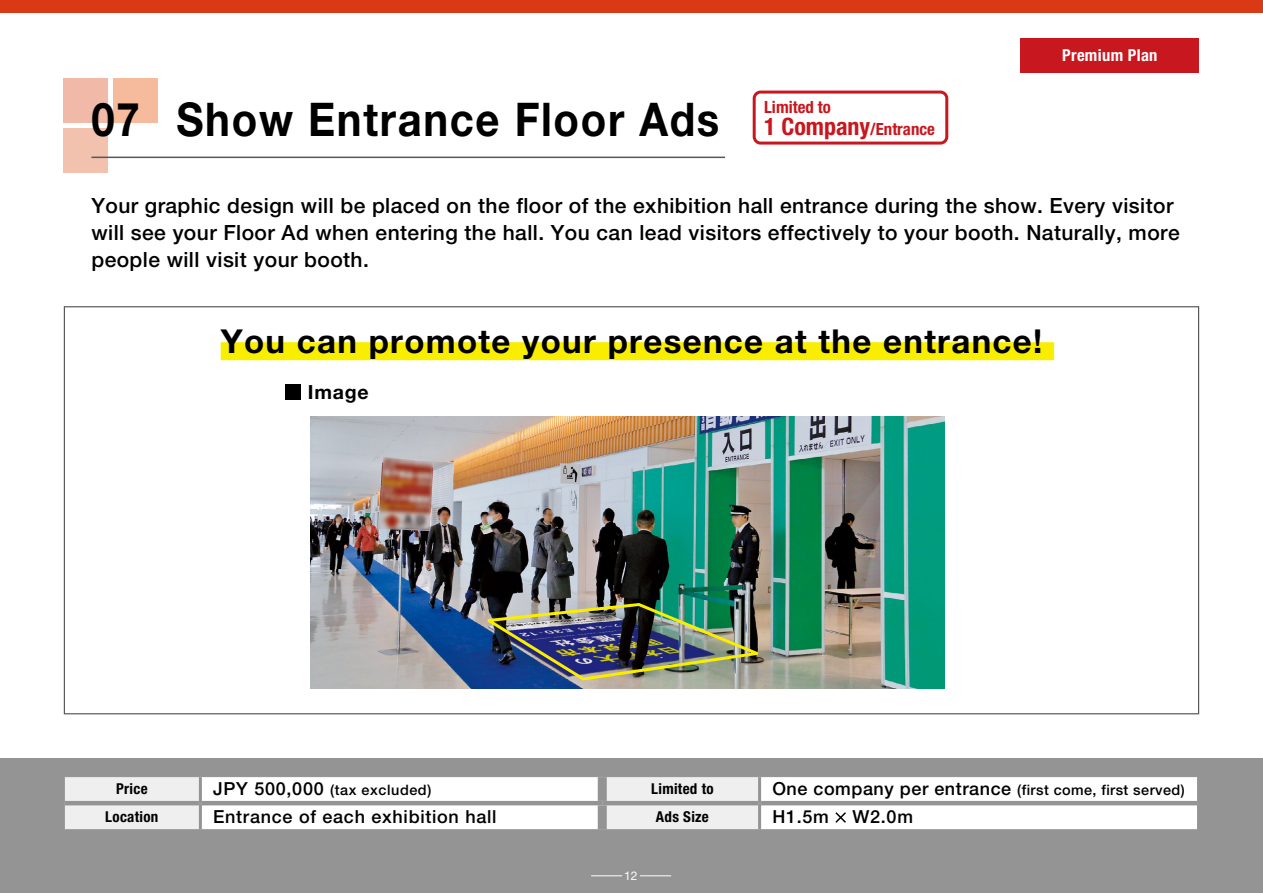
<style>
.page{position:relative;width:1263px;height:893px;background:#fff}
.page>*{position:absolute;margin:0;border:0;box-sizing:border-box;transform-origin:0 0}
.t1{font:700 46.5px "Helvetica Neue LT Std";letter-spacing:.04em;color:#000;scale:.9 1}
.t2{font:700 33px "Helvetica Neue LT Std";letter-spacing:.04em;color:#000}
.t3{font:500 21px/27px "Helvetica Neue LT Std";letter-spacing:.02em;color:#000}
.t4{font:700 19.5px "Helvetica Neue LT Std";letter-spacing:.04em;color:#000}
.t5{font:500 18px "Helvetica Neue LT Std";letter-spacing:.04em;color:#000}
.t6{font:700 condensed 16.8px/21px "Helvetica Neue LT Std";color:#c8171e}
.t7{font:700 condensed 16.5px "Helvetica Neue LT Std";letter-spacing:.02em;color:#fff}
.t8{font:700 condensed 15px "Helvetica Neue LT Std";letter-spacing:.02em;color:#000}
.t9{font:500 14.4px "Helvetica Neue LT Std";letter-spacing:.03em;color:#000}
.t10{font:12px "Helvetica Neue LT Std";color:#fff}
.s1{font-size:24px}
.s2{font-size:18px}
</style>
<div class="page">
<div style="left:113px;top:79px;width:44px;height:44px;background:#f6bb9c"></div>
<div style="left:64px;top:79px;width:44px;height:44px;background:#f1baa8"></div>
<div style="left:64px;top:128px;width:44px;height:44px;background:#f2c2af"></div>
<div style="left:0;top:0;width:1263px;height:13px;background:#da3916"></div>
<img style="left:310px;top:417px;width:634px;height:272px">
<img style="left:485px;top:601px;width:283px;height:81px">
<div style="left:0;top:758px;width:1263px;height:135px;background:#949495"></div>
<hr style="left:591px;top:875px;width:31px;height:1px;background:#fff">
<hr style="left:640px;top:875px;width:31px;height:1px;background:#fff">
<div style="left:1020px;top:38px;width:179px;height:34px;background:#c8171e"></div>
<div style="left:285px;top:384px;width:16px;height:16px;background:#000"></div>
<hr style="left:91px;top:157px;width:634px;height:1px;background:#5a5757">
<div style="left:221px;top:342px;width:833px;height:18px;background:#faee00"></div>
<div style="left:761px;top:777px;width:436px;height:52px;background:#fff"></div>
<svg style="left:64px;top:777px;width:694px;height:52px;background:#f6f6f6"></svg>
<div style="left:598px;top:777px;width:9px;height:24px;background:#949495"></div>
<div style="left:598px;top:805px;width:9px;height:24px;background:#949495"></div>
<hr style="left:65px;top:801px;width:134px;height:4px;background:#949495">
<hr style="left:202px;top:801px;width:400px;height:4px;background:#949495">
<hr style="left:602px;top:801px;width:156px;height:4px;background:#949495">
<hr style="left:761px;top:801px;width:436px;height:4px;background:#949495">
<hr style="left:199px;top:777px;width:3px;height:26px;background:#949495">
<hr style="left:199px;top:803px;width:3px;height:26px;background:#949495">
<svg style="left:834px;top:811px;width:13px;height:13px"></svg>
<div style="left:753px;top:91px;width:195px;height:54px;border:3px solid #c8171e;border-radius:6px"></div>
<h1 class="t1" style="left:91px;top:91px;width:699px">07 Show Entrance Floor Ads</h1>
<p class="t6" style="left:764px;top:97px;width:172px">Limited to<br><span class="s1">1 Company</span>/Entrance</p>
<p class="t7" style="left:1062px;top:45px;width:97px">Premium Plan</p>
<p class="t3" style="left:91px;top:192px;width:1090px">Your graphic design will be placed on the floor of the exhibition hall entrance during the show. Every visitor will see your Floor Ad when entering the hall. You can lead visitors effectively to your booth. Naturally, more people will visit your booth.</p>
<h2 class="t2" style="left:221px;top:320px;width:823px">You can promote your presence at the entrance!</h2>
<p class="t4" style="left:308px;top:380px;width:62px">Image</p>
<p class="t8" style="left:116px;top:779px;width:33px">Price</p>
<p class="t9" style="left:213px;top:781px;width:220px"><span class="s2">JPY 500,000</span> (tax excluded)</p>
<p class="t8" style="left:651px;top:779px;width:64px">Limited to</p>
<p class="t9" style="left:772px;top:781px;width:414px"><span class="s2">One company per entrance</span> (first come, first served)</p>
<p class="t8" style="left:105px;top:808px;width:55px">Location</p>
<p class="t5" style="left:213px;top:806px;width:285px">Entrance of each exhibition hall</p>
<p class="t8" style="left:656px;top:808px;width:54px">Ads Size</p>
<p class="t5" style="left:772px;top:806px;width:58px">H1.5m</p>
<p class="t5" style="left:852px;top:806px;width:62px">W2.0m</p>
<p class="t10" style="left:624px;top:868px;width:15px">12</p>
</div>
